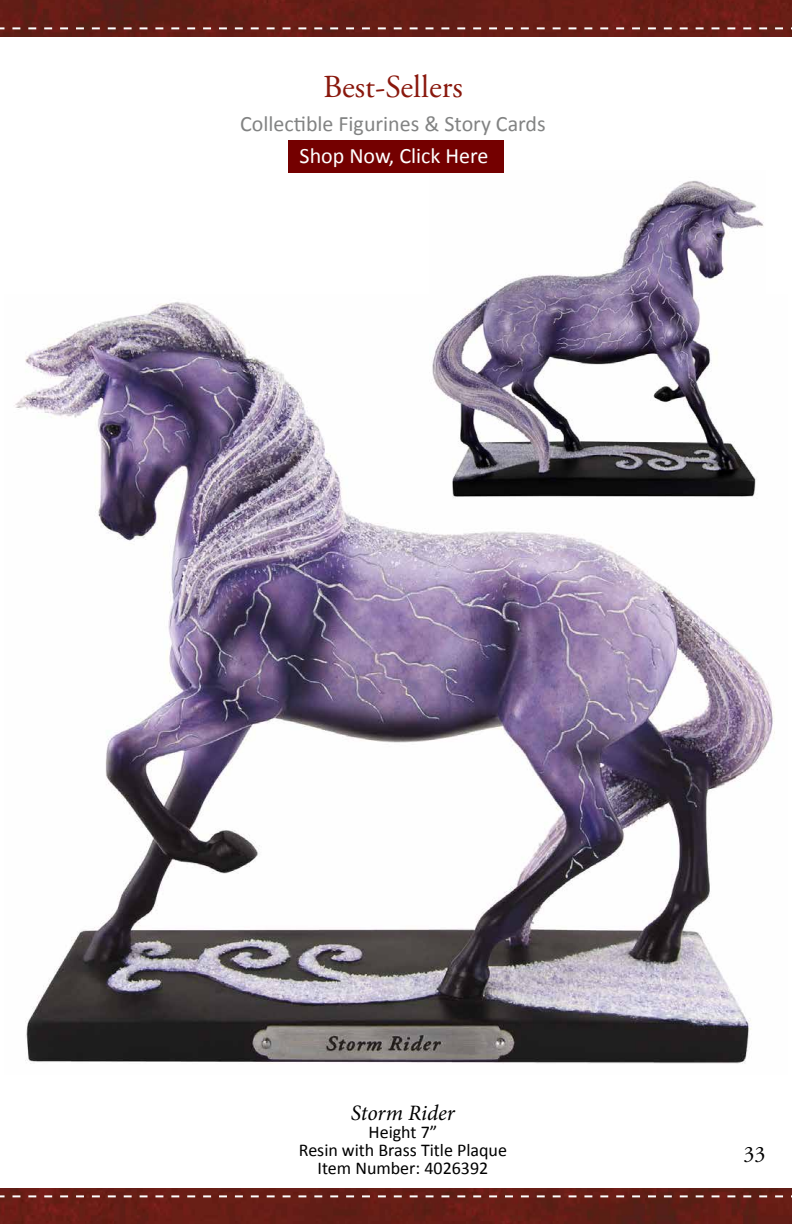
<style>
.page{position:relative;width:792px;height:1224px;background:#fff}
.page>*{position:absolute;margin:0;border:0;box-sizing:border-box;transform-origin:0 0}
.t1{font:32px "Adobe Garamond Pro";color:#89170c}
.t2{font:22px "Calibri";color:#828383}
.t3{font:22px "Calibri";color:#fff}
.t4{font:italic 22px "Minion Pro";letter-spacing:-.005em;color:#000}
.t5{font:22px "Adobe Garamond Pro";color:#000}
.t6{font:18px/18px "Calibri";color:#000;text-align:center}
</style>
<div class="page">
<img style="left:0;top:0;width:792px;height:36px">
<svg style="left:0;top:27px;width:792px;height:2px"></svg>
<img style="left:0;top:1188px;width:792px;height:36px">
<svg style="left:0;top:1195px;width:792px;height:2px"></svg>
<img style="left:14px;top:302px;width:761px;height:762px">
<img style="left:429px;top:180px;width:336px;height:326px">
<div style="left:288px;top:141px;width:216px;height:32px;background:#740000"></div>
<h1 class="t1" style="left:323px;top:68px;width:141px">Best-Sellers</h1>
<p class="t2" style="left:240px;top:109px;width:307px">Collectible Figurines &amp; Story Cards</p>
<p class="t3" style="left:300px;top:140px;width:190px">Shop Now, Click Here</p>
<p class="t4" style="left:351px;top:1098px;width:106px">Storm Rider</p>
<p class="t6" style="left:299px;top:1122px;width:210px">Height 7”<br>Resin with Brass Title Plaque<br>Item Number: 4026392</p>
<p class="t5" style="left:744px;top:1141px;width:23px">33</p>
</div>
